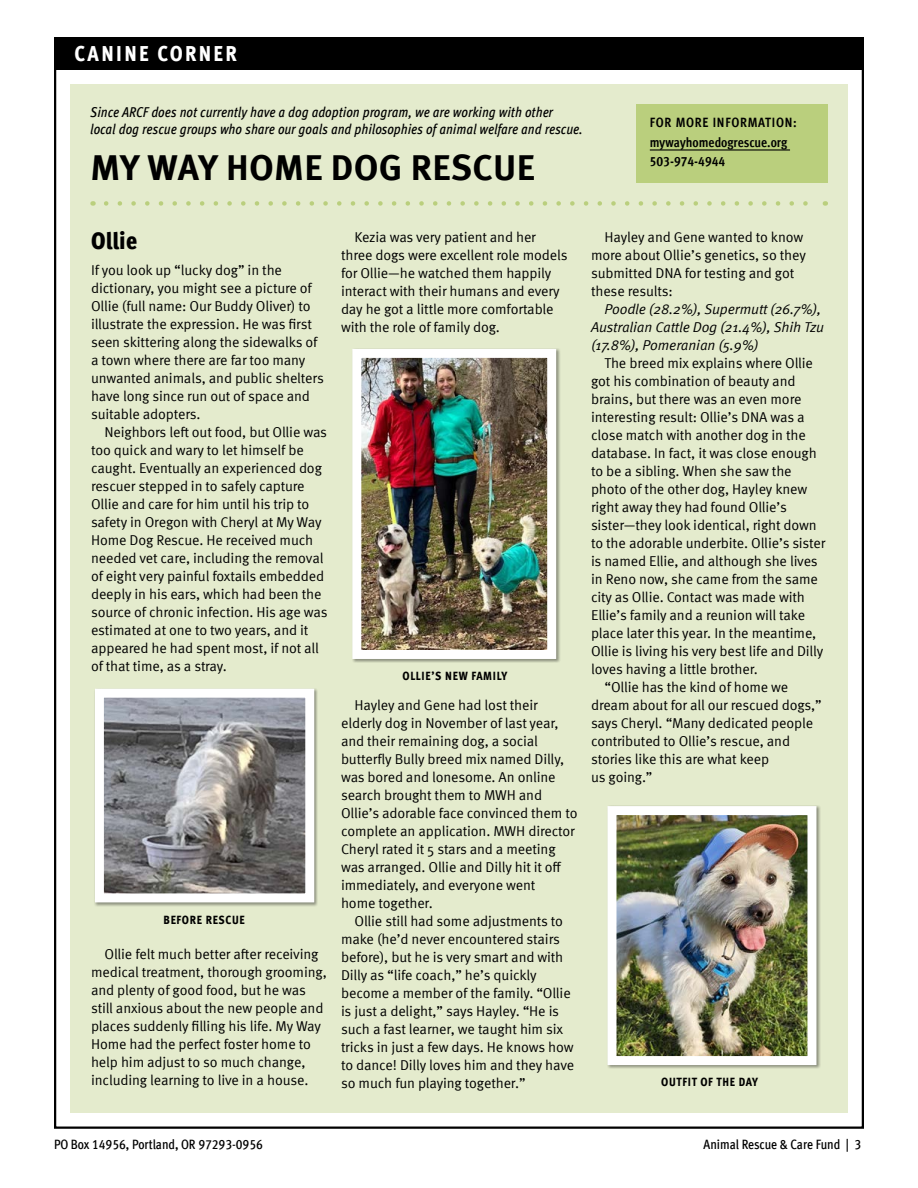
<style>
.page{position:relative;width:918px;height:1188px;background:#fff}
.page>*{position:absolute;margin:0;border:0;box-sizing:border-box;transform-origin:0 0}
.t1{font:700 36px "Meta Pro";letter-spacing:.01em;color:#000}
.t2{font:900 condensed 24px "Meta Pro";letter-spacing:.01em;color:#000}
.t3{font:800 condensed 21.75px "Meta Pro";letter-spacing:.11em;color:#fff}
.t4{font:14.25px/18px "Meta Pro";letter-spacing:-.01em;color:#000}
.t5{font:italic 500 condensed 14.25px/16.5px "Meta Pro";letter-spacing:.01em;color:#000}
.t6{font:italic 14.25px/18px "Meta Pro";letter-spacing:-.01em;color:#000}
.t7{font:500 condensed 13.5px "Meta Pro";color:#000}
.t8{font:700 condensed 13.5px/19.5px "Meta Pro";color:#000}
.t9{font:800 condensed 12px "Meta Pro";letter-spacing:.055em;color:#000}
</style>
<div class="page">
<div style="left:70px;top:84px;width:778px;height:1028px;background:#e4ebcd"></div>
<div style="left:636px;top:104px;width:191px;height:79px;background:#bacf7d"></div>
<div style="left:54px;top:38px;width:810px;height:32px;background:#000"></div>
<svg style="left:106px;top:201px;width:702px;height:5px"></svg>
<hr style="left:650px;top:149px;width:140px;height:2px;background:#000">
<div style="left:94px;top:688px;width:224px;height:219px;background:#000;opacity:.4"></div>
<img style="left:105px;top:699px;width:199px;height:193px">
<div style="left:95px;top:689px;width:219px;height:213px;border:9px solid #fff"></div>
<div style="left:606px;top:805px;width:215px;height:264px;background:#000;opacity:.4"></div>
<img style="left:618px;top:816px;width:188px;height:239px">
<div style="left:608px;top:806px;width:208px;height:259px;border:9px solid #fff"></div>
<div style="left:351px;top:348px;width:210px;height:315px;background:#000;opacity:.4"></div>
<img style="left:362px;top:359px;width:184px;height:290px">
<div style="left:352px;top:349px;width:204px;height:310px;border:9px solid #fff"></div>
<h3 class="t3" style="left:74px;top:36px;width:164px">CANINE CORNER</h3>
<p class="t5" style="left:90px;top:103px;width:494px">Since ARCF does not currently have a dog adoption program, we are working with other<br>local dog rescue groups who share our goals and philosophies of animal welfare and rescue.</p>
<h1 class="t1" style="left:90px;top:140px;width:446px">MY WAY HOME DOG RESCUE</h1>
<p class="t8" style="left:650px;top:112px;width:149px">FOR MORE INFORMATION: mywayhomedogrescue.org<br>503-974-4944</p>
<h2 class="t2" style="left:91px;top:222px;width:48px">Ollie</h2>
<p class="t4" style="left:91px;top:260px;width:234px">If you look up “lucky dog” in the dictionary, you might see a picture of Ollie (full name: Our Buddy Oliver) to illustrate the expression. He was first seen skittering along the sidewalks of a town where there are far too many unwanted animals, and public shelters have long since run out of space and suitable adopters.</p>
<p class="t4" style="left:91px;top:422px;width:238px;text-indent:13px">Neighbors left out food, but Ollie was too quick and wary to let himself be caught. Eventually an experienced dog rescuer stepped in to safely capture Ollie and care for him until his trip to safety in Oregon with Cheryl at My Way Home Dog Rescue. He received much needed vet care, including the removal of eight very painful foxtails embedded deeply in his ears, which had been the source of chronic infection. His age was estimated at one to two years, and it appeared he had spent most, if not all of that time, as a stray.</p>
<p class="t9" style="left:164px;top:911px;width:83px">BEFORE RESCUE</p>
<p class="t4" style="left:91px;top:944px;width:237px;text-indent:13px">Ollie felt much better after receiving medical treatment, thorough grooming, and plenty of good food, but he was still anxious about the new people and places suddenly filling his life. My Way Home had the perfect foster home to help him adjust to so much change, including learning to live in a house.</p>
<p class="t4" style="left:341px;top:227px;width:228px;text-indent:13px">Kezia was very patient and her three dogs were excellent role models for Ollie—he watched them happily interact with their humans and every day he got a little more comfortable with the role of family dog.</p>
<p class="t9" style="left:403px;top:666px;width:107px">OLLIE’S NEW FAMILY</p>
<p class="t4" style="left:341px;top:695px;width:238px;text-indent:13px">Hayley and Gene had lost their elderly dog in November of last year, and their remaining dog, a social butterfly Bully breed mix named Dilly, was bored and lonesome. An online search brought them to MWH and Ollie’s adorable face convinced them to complete an application. MWH director Cheryl rated it 5 stars and a meeting was arranged. Ollie and Dilly hit it off immediately, and everyone went<br>home together.</p>
<p class="t4" style="left:341px;top:911px;width:235px;text-indent:13px">Ollie still had some adjustments to make (he’d never encountered stairs before), but he is very smart and with Dilly as “life coach,” he’s quickly become a member of the family. “Ollie is just a delight,” says Hayley. “He is such a fast learner, we taught him six tricks in just a few days. He knows how to dance! Dilly loves him and they have so much fun playing together.”</p>
<p class="t4" style="left:591px;top:227px;width:216px;text-indent:13px">Hayley and Gene wanted to know more about Ollie’s genetics, so they submitted DNA for testing and got these results:</p>
<p class="t6" style="left:591px;top:299px;width:234px;text-indent:13px">Poodle (28.2%), Supermutt (26.7%),<br>Australian Cattle Dog (21.4%), Shih Tzu (17.8%), Pomeranian (5.9%)</p>
<p class="t4" style="left:605px;top:353px;width:210px">The breed mix explains where Ollie</p>
<p class="t4" style="left:591px;top:371px;width:206px">got his combination of beauty and</p>
<p class="t4" style="left:591px;top:389px;width:212px">brains, but there was an even more</p>
<p class="t4" style="left:591px;top:407px;width:215px">interesting result: Ollie’s DNA was a</p>
<p class="t4" style="left:591px;top:425px;width:216px">close match with another dog in the</p>
<p class="t4" style="left:591px;top:443px;width:227px">database. In fact, it was close enough</p>
<p class="t4" style="left:591px;top:461px;width:202px">to be a sibling. When she saw the</p>
<p class="t4" style="left:591px;top:479px;width:218px">photo of the other dog, Hayley knew</p>
<p class="t4" style="left:591px;top:497px;width:198px">right away they had found Ollie’s</p>
<p class="t4" style="left:591px;top:515px;width:227px">sister—they look identical, right down</p>
<p class="t4" style="left:591px;top:533px;width:236px">to the adorable underbite. Ollie’s sister</p>
<p class="t4" style="left:591px;top:551px;width:228px">is named Ellie, and although she lives</p>
<p class="t4" style="left:591px;top:569px;width:228px">in Reno now, she came from the same</p>
<p class="t4" style="left:591px;top:587px;width:215px">city as Ollie. Contact was made with</p>
<p class="t4" style="left:591px;top:605px;width:216px">Ellie’s family and a reunion will take</p>
<p class="t4" style="left:591px;top:623px;width:227px">place later this year. In the meantime,</p>
<p class="t4" style="left:591px;top:641px;width:234px">Ollie is living his very best life and Dilly</p>
<p class="t4" style="left:591px;top:659px;width:168px">loves having a little brother.</p>
<p class="t4" style="left:605px;top:677px;width:185px">“Ollie has the kind of home we</p>
<p class="t4" style="left:591px;top:695px;width:232px">dream about for all our rescued dogs,”</p>
<p class="t4" style="left:591px;top:713px;width:224px">says Cheryl. “Many dedicated people</p>
<p class="t4" style="left:591px;top:731px;width:201px">contributed to Ollie’s rescue, and</p>
<p class="t4" style="left:591px;top:749px;width:180px">stories like this are what keep</p>
<p class="t4" style="left:591px;top:767px;width:63px">us going.”</p>
<p class="t9" style="left:661px;top:1073px;width:98px">OUTFIT OF THE DAY</p>
<p class="t7" style="left:54px;top:1134px;width:210px">PO Box 14956, Portland, OR 97293-0956</p>
<p class="t7" style="left:704px;top:1134px;width:159px">Animal Rescue &amp; Care Fund | 3</p>
</div>
